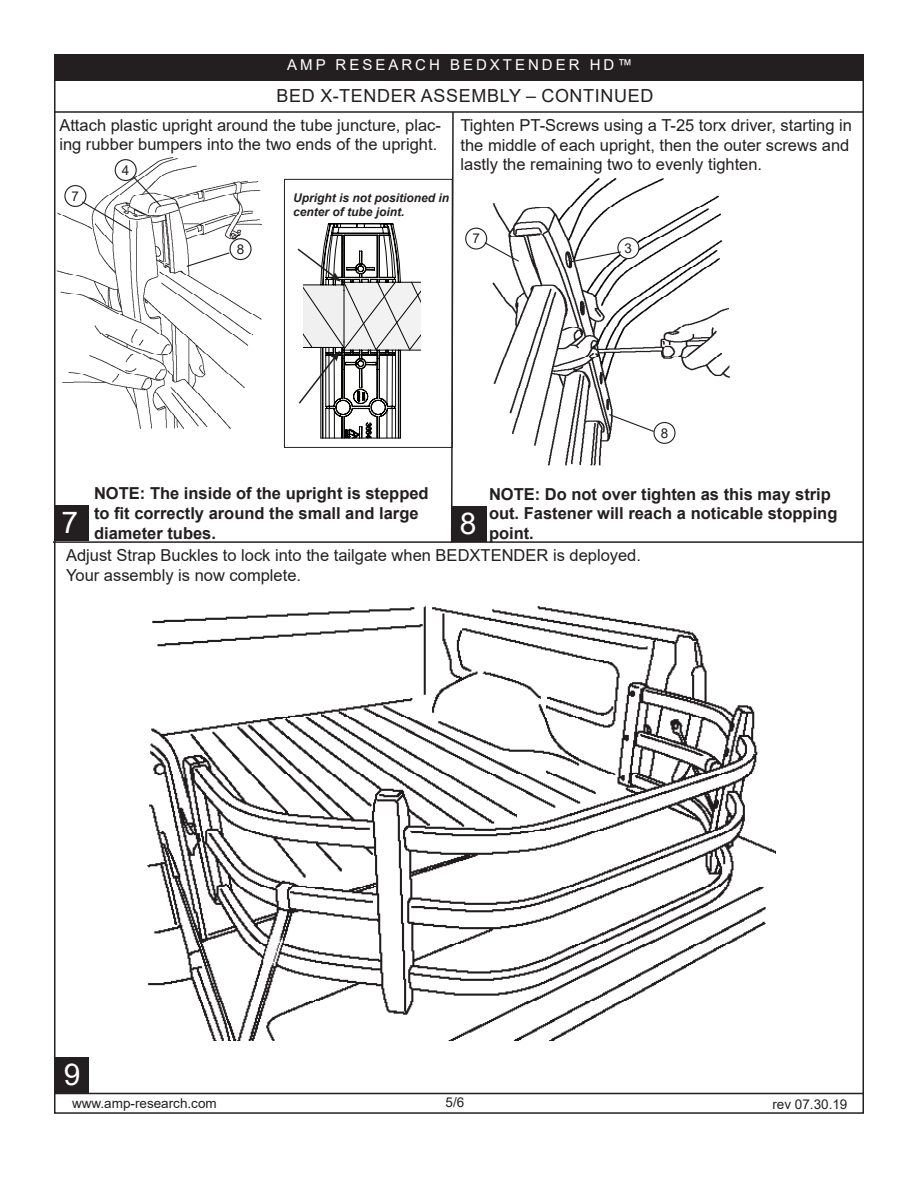
<style>
.page{position:relative;width:918px;height:1188px;background:#fff}
.page>*{position:absolute;margin:0;border:0;box-sizing:border-box;transform-origin:0 0}
.t1{font:30px "Arial";color:#fff}
.t2{font:18px "Arial";letter-spacing:.035em;color:#231f20}
.t3{font:16.5px/19.8px "Arial";color:#231f20}
.t4{font:700 16.5px/19.8px "Arial";color:#231f20}
.t5{font:15px "Arial";letter-spacing:.2em;color:#fff}
.t6{font:13.5px "Arial";color:#231f20}
.t7{font:italic 700 12px/14.4px "Arial";color:#231f20}
</style>
<div class="page">
<div style="left:54px;top:55px;width:809px;height:26px;background:#231f20"></div>
<img style="left:492px;top:178px;width:238px;height:288px">
<hr style="left:54px;top:111px;width:810px;height:2px;background:#231f20">
<hr style="left:54px;top:1093px;width:810px;height:1px;background:#231f20">
<img style="left:56px;top:157px;width:206px;height:272px">
<img style="left:147px;top:606px;width:629px;height:435px">
<hr style="left:53px;top:541px;width:810px;height:2px;background:#231f20">
<svg style="left:450px;top:111px;width:5px;height:432px"></svg>
<div style="left:54px;top:505px;width:35px;height:36px;background:#231f20"></div>
<div style="left:452px;top:506px;width:35px;height:36px;background:#231f20"></div>
<div style="left:55px;top:1057px;width:34px;height:36px;background:#231f20"></div>
<div style="left:618px;top:238px;width:21px;height:21px;background:#fff;border-radius:50%"></div>
<div style="left:617px;top:237px;width:22px;height:22px;border:1px solid #231f20;border-radius:50%"></div>
<svg style="left:569px;top:251px;width:53px;height:12px"></svg>
<div style="left:115px;top:160px;width:21px;height:20px;background:#fff;border-radius:50%"></div>
<div style="left:115px;top:159px;width:22px;height:22px;border:1px solid #231f20;border-radius:50%"></div>
<div style="left:230px;top:239px;width:21px;height:21px;background:#fff;border-radius:50%"></div>
<div style="left:230px;top:238px;width:22px;height:22px;border:1px solid #231f20;border-radius:50%"></div>
<svg style="left:185px;top:251px;width:46px;height:17px"></svg>
<div style="left:654px;top:423px;width:21px;height:20px;background:#fff;border-radius:50%"></div>
<div style="left:653px;top:422px;width:23px;height:22px;border:1px solid #231f20;border-radius:50%"></div>
<svg style="left:608px;top:413px;width:47px;height:20px"></svg>
<div style="left:465px;top:228px;width:22px;height:22px;border:1px solid #231f20;border-radius:50%"></div>
<svg style="left:483px;top:241px;width:37px;height:22px"></svg>
<div style="left:65px;top:186px;width:21px;height:20px;background:#fff;border-radius:50%"></div>
<div style="left:64px;top:185px;width:22px;height:22px;border:1px solid #231f20;border-radius:50%"></div>
<svg style="left:81px;top:175px;width:81px;height:57px"></svg>
<hr style="left:321px;top:438px;width:80px;height:1px;background:#040503">
<hr style="left:494px;top:282px;width:1px;height:68px;background:#040503">
<div style="left:284px;top:179px;width:168px;height:269px;border:1px solid #231f20"></div>
<svg style="left:297px;top:223px;width:124px;height:215px"></svg>
<p class="t5" style="left:287px;top:55px;width:347px">AMP RESEARCH BEDXTENDER HD™</p>
<p class="t2" style="left:277px;top:83px;width:378px">BED X-TENDER ASSEMBLY – CONTINUED</p>
<p class="t3" style="left:59px;top:115px;width:383px">Attach plastic upright around the tube juncture, plac&shy;ing rubber bumpers into the two ends of the upright.</p>
<p class="t3" style="left:460px;top:115px;width:393px">Tighten PT-Screws using a T-25 torx driver, starting in the middle of each upright, then the outer screws and lastly the remaining two to evenly tighten.</p>
<p class="t6" style="left:122px;top:161px;width:9px">4</p>
<p class="t6" style="left:72px;top:187px;width:9px">7</p>
<p class="t6" style="left:237px;top:240px;width:9px">8</p>
<p class="t7" style="left:293px;top:191px;width:158px">Upright is not positioned in center of tube joint.</p>
<p class="t6" style="left:472px;top:229px;width:9px">7</p>
<p class="t6" style="left:625px;top:239px;width:9px">3</p>
<p class="t6" style="left:661px;top:424px;width:9px">8</p>
<p class="t4" style="left:94px;top:484px;width:336px">NOTE: The inside of the upright is stepped to fit correctly around the small and large diameter tubes.</p>
<h1 class="t1" style="left:62px;top:502px;width:18px">7</h1>
<h1 class="t1" style="left:460px;top:503px;width:18px">8</h1>
<p class="t4" style="left:489px;top:484px;width:350px">NOTE: Do not over tighten as this may strip out. Fastener will reach a noticable stopping point.</p>
<p class="t3" style="left:66px;top:546px;width:576px">Adjust Strap Buckles to lock into the tailgate when BEDXTENDER is deployed.<br>Your assembly is now complete.</p>
<h1 class="t1" style="left:64px;top:1054px;width:18px">9</h1>
<p class="t6" style="left:72px;top:1094px;width:146px">www.amp-research.com</p>
<p class="t6" style="left:446px;top:1093px;width:20px">5/6</p>
<p class="t6" style="left:772px;top:1095px;width:77px">rev 07.30.19</p>
</div>
